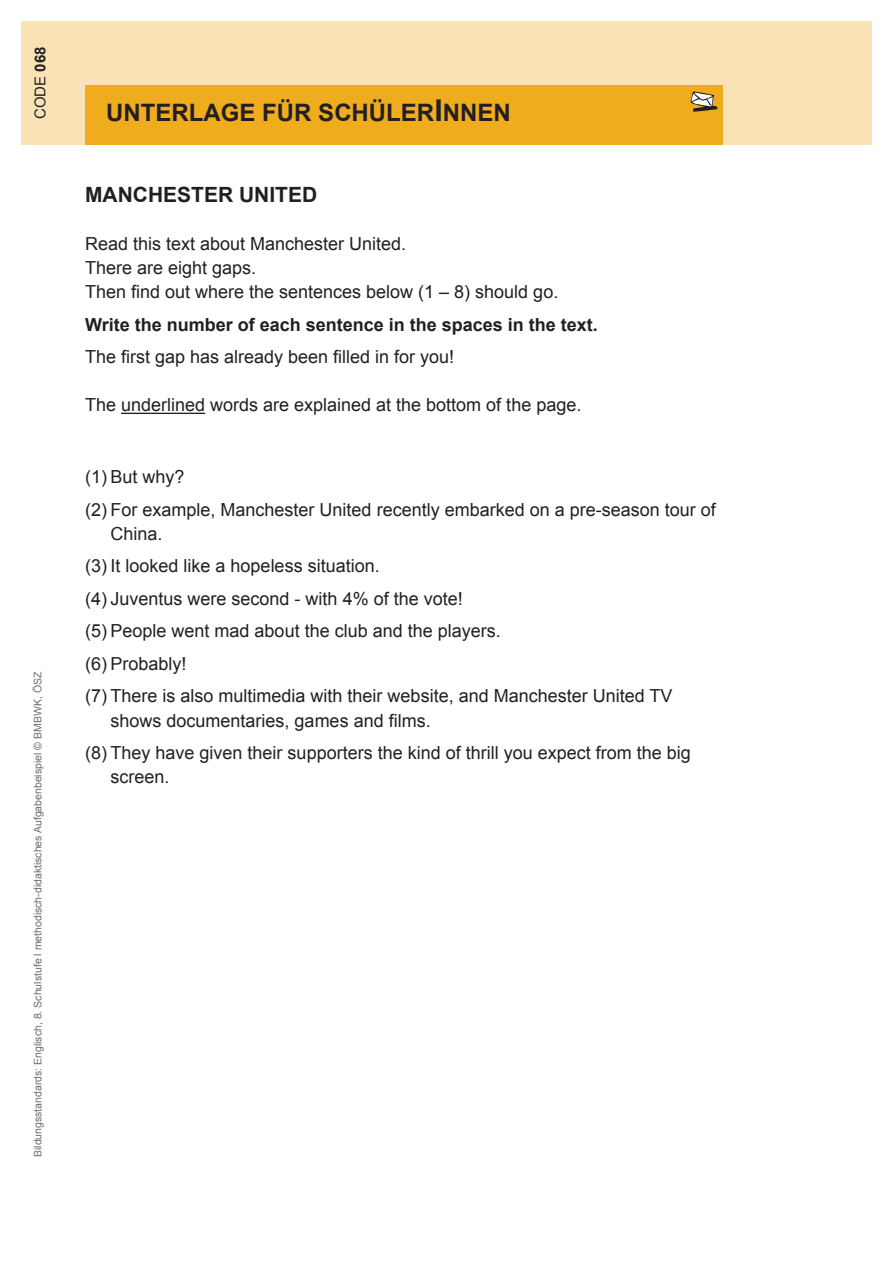
<style>
.page{position:relative;width:893px;height:1263px;background:#fff}
.page>*{position:absolute;margin:0;border:0;box-sizing:border-box;transform-origin:0 0}
.t1{font:700 24px "Arial";color:#231f20}
.t2{font:700 21px "Arial";color:#231f20}
.t3{font:18px/32.5px "Arial";color:#231f20}
.t4{font:700 18px "Arial";color:#231f20}
.t5{font:15px "Arial";color:#231f20}
.t6{font:10.5px "Arial";color:#6c6d70}
.s1{font-weight:700}
.s2{font-size:30px}
</style>
<div class="page">
<div style="left:21px;top:21px;width:851px;height:124px;background:#fae2b7"></div>
<div style="left:85px;top:85px;width:638px;height:60px;background:#efac1c"></div>
<svg style="left:690px;top:91px;width:28px;height:21px"></svg>
<hr style="left:121px;top:413px;width:84px;height:1px;background:#231f20">
<p class="t5" style="left:31px;top:119px;width:74px;rotate:-90deg">CODE <span class="s1">068</span></p>
<p class="t6" style="left:31px;top:1157px;width:487px;rotate:-90deg">Bildungsstandards: Englisch, 8. Schulstufe l methodisch-didaktisches Aufgabenbeispiel © BMBWK, ÖSZ</p>
<h1 class="t1" style="left:106px;top:97px;width:406px">UNTERLAGE FÜR SCHÜLER<span class="s2">I</span>NNEN</h1>
<p class="t2" style="left:85px;top:181px;width:234px">MANCHESTER UNITED</p>
<p class="t3" style="left:85px;top:232px;width:475px;line-height:24px">Read this text about Manchester United.<br>There are eight gaps.<br>Then find out where the sentences below (1 – 8) should go.</p>
<p class="t4" style="left:85px;top:313px;width:514px">Write the number of each sentence in the spaces in the text.</p>
<p class="t3" style="left:85px;top:341px;width:371px">The first gap has already been filled in for you!</p>
<p class="t3" style="left:85px;top:389px;width:498px">The underlined words are explained at the bottom of the page.</p>
<p class="t3" style="left:85px;top:461px;width:632px">(1) But why?<br>(2) For example, Manchester United recently embarked on a pre-season tour of</p>
<p class="t3" style="left:85px;top:517px;width:589px;text-indent:26px">China.<br>(3) It looked like a hopeless situation.<br>(4) Juventus were second - with 4% of the vote!<br>(5) People went mad about the club and the players.<br>(6) Probably!<br>(7) There is also multimedia with their website, and Manchester United TV</p>
<p class="t3" style="left:85px;top:704px;width:607px;text-indent:26px">shows documentaries, games and films.<br>(8) They have given their supporters the kind of thrill you expect from the big</p>
<p class="t3" style="left:111px;top:761px;width:61px">screen.</p>
</div>
